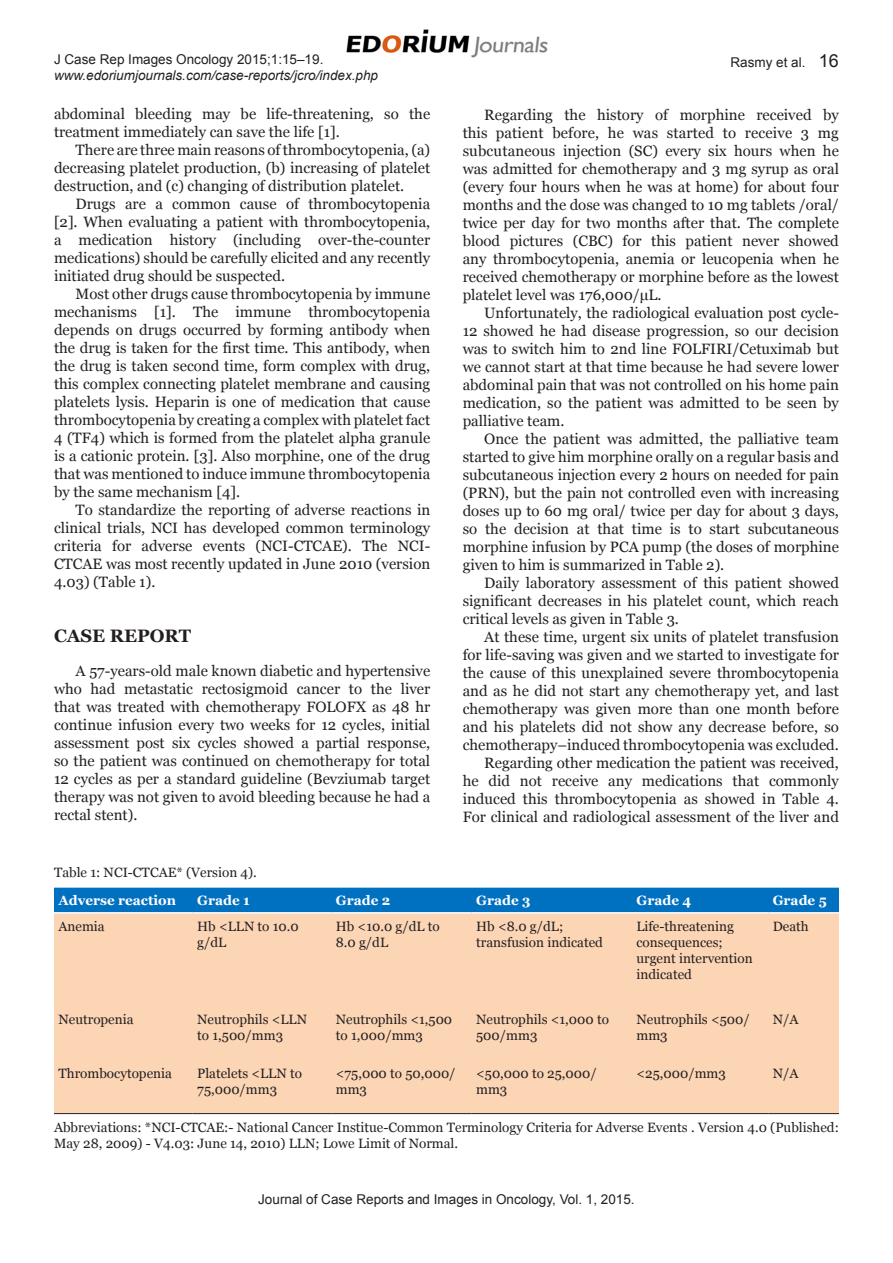
<style>
.page{position:relative;width:893px;height:1263px;background:#fff}
.page>*{position:absolute;margin:0;border:0;box-sizing:border-box;transform-origin:0 0}
.Case_Report_head{font:700 18px "Georgia";color:#231f20}
.Text{font:15px/18px "Georgia";color:#231f20;text-align:justify}
.Figure___Table_capti{font:13.5px/16.2px "Georgia";color:#231f20}
.Left_Running_head{font:13.5px "Arial";color:#231f20}
.Left_Running_head-2{font:italic 13.5px "Arial";color:#231f20}
.Figure___Table_capti-2{font:700 13.5px "Georgia";color:#fff}
.Right_Running_head{font:13.5px "Arial";color:#231f20}
.s1{font-size:18px}
</style>
<div class="page">
<img style="left:346px;top:29px;width:202px;height:29px">
<div style="left:54px;top:888px;width:785px;height:24px;background:#0070c0"></div>
<div style="left:54px;top:914px;width:785px;height:199px;background:#fcd5b5"></div>
<hr style="left:54px;top:1113px;width:139px;height:1px;background:#231f20">
<hr style="left:193px;top:1113px;width:138px;height:1px;background:#231f20">
<hr style="left:331px;top:1113px;width:141px;height:1px;background:#231f20">
<hr style="left:472px;top:1113px;width:160px;height:1px;background:#231f20">
<hr style="left:632px;top:1113px;width:136px;height:1px;background:#231f20">
<hr style="left:768px;top:1113px;width:71px;height:1px;background:#231f20">
<p class="Left_Running_head" style="left:54px;top:50px;width:271px">J Case Rep Images Oncology 2015;1:15–19.</p>
<p class="Left_Running_head-2" style="left:54px;top:67px;width:326px">www.edoriumjournals.com/case-reports/jcro/index.php</p>
<p class="Text" style="left:54px;top:105px;width:378px">abdominal bleeding may be life-threatening, so the treatment immediately can save the life [1].</p>
<p class="Text" style="left:54px;top:141px;width:378px;text-indent:22px">There are three main reasons of thrombocytopenia, (a) decreasing platelet production, (b) increasing of platelet destruction, and (c) changing of distribution platelet.</p>
<p class="Text" style="left:54px;top:195px;width:378px;text-indent:22px">Drugs are a common cause of thrombocytopenia [2]. When evaluating a patient with thrombocytopenia, a medication history (including over-the-counter medications) should be carefully elicited and any recently initiated drug should be suspected.</p>
<p class="Text" style="left:54px;top:285px;width:378px;text-indent:22px">Most other drugs cause thrombocytopenia by immune mechanisms [1]. The immune thrombocytopenia depends on drugs occurred by forming antibody when the drug is taken for the first time. This antibody, when the drug is taken second time, form complex with drug, this complex connecting platelet membrane and causing platelets lysis. Heparin is one of medication that cause thrombocytopenia by creating a complex with platelet fact 4 (TF4) which is formed from the platelet alpha granule is a cationic protein. [3]. Also morphine, one of the drug that was mentioned to induce immune thrombocytopenia by the same mechanism [4].</p>
<p class="Text" style="left:54px;top:501px;width:378px;text-indent:22px">To standardize the reporting of adverse reactions in clinical trials, NCI has developed common terminology criteria for adverse events (NCI-CTCAE). The NCI-CTCAE was most recently updated in June 2010 (version 4.03) (Table 1).</p>
<p class="Case_Report_head" style="left:54px;top:624px;width:139px">CASE REPORT</p>
<p class="Text" style="left:54px;top:662px;width:378px;text-indent:22px">A 57-years-old male known diabetic and hypertensive who had metastatic rectosigmoid cancer to the liver that was treated with chemotherapy FOLOFX as 48 hr continue infusion every two weeks for 12 cycles, initial assessment post six cycles showed a partial response, so the patient was continued on chemotherapy for total 12 cycles as per a standard guideline (Bevziumab target therapy was not given to avoid bleeding because he had a rectal stent).</p>
<p class="Right_Running_head" style="left:730px;top:54px;width:110px">Rasmy et al. <span class="s1">16</span></p>
<p class="Text" style="left:463px;top:106px;width:378px;text-indent:22px">Regarding the history of morphine received by this patient before, he was started to receive 3 mg subcutaneous injection (SC) every six hours when he was admitted for chemotherapy and 3 mg syrup as oral (every four hours when he was at home) for about four months and the dose was changed to 10 mg tablets /oral/ twice per day for two months after that. The complete blood pictures (CBC) for this patient never showed any thrombocytopenia, anemia or leucopenia when he received chemotherapy or morphine before as the lowest platelet level was 176,000/μL.</p>
<p class="Text" style="left:463px;top:304px;width:378px;text-indent:22px">Unfortunately, the radiological evaluation post cycle-12 showed he had disease progression, so our decision was to switch him to 2nd line FOLFIRI/Cetuximab but we cannot start at that time because he had severe lower abdominal pain that was not controlled on his home pain medication, so the patient was admitted to be seen by palliative team.</p>
<p class="Text" style="left:463px;top:430px;width:378px;text-indent:22px">Once the patient was admitted, the palliative team started to give him morphine orally on a regular basis and subcutaneous injection every 2 hours on needed for pain (PRN), but the pain not controlled even with increasing doses up to 60 mg oral/ twice per day for about 3 days, so the decision at that time is to start subcutaneous morphine infusion by PCA pump (the doses of morphine given to him is summarized in Table 2).</p>
<p class="Text" style="left:463px;top:574px;width:378px;text-indent:22px">Daily laboratory assessment of this patient showed significant decreases in his platelet count, which reach critical levels as given in Table 3.</p>
<p class="Text" style="left:463px;top:628px;width:378px;text-indent:22px">At these time, urgent six units of platelet transfusion for life-saving was given and we started to investigate for the cause of this unexplained severe thrombocytopenia and as he did not start any chemotherapy yet, and last chemotherapy was given more than one month before and his platelets did not show any decrease before, so chemotherapy–induced thrombocytopenia was excluded.</p>
<p class="Text" style="left:463px;top:754px;width:378px;text-indent:22px">Regarding other medication the patient was received, he did not receive any medications that commonly induced this thrombocytopenia as showed in Table 4.<br>For clinical and radiological assessment of the liver and</p>
<p class="Figure___Table_capti" style="left:54px;top:865px;width:204px">Table 1: NCI-CTCAE* (Version 4).</p>
<p class="Figure___Table_capti-2" style="left:58px;top:892px;width:119px">Adverse reaction</p>
<p class="Figure___Table_capti-2" style="left:197px;top:892px;width:54px">Grade 1</p>
<p class="Figure___Table_capti-2" style="left:336px;top:892px;width:56px">Grade 2</p>
<p class="Figure___Table_capti-2" style="left:476px;top:892px;width:56px">Grade 3</p>
<p class="Figure___Table_capti-2" style="left:636px;top:892px;width:56px">Grade 4</p>
<p class="Figure___Table_capti-2" style="left:773px;top:892px;width:56px">Grade 5</p>
<p class="Figure___Table_capti" style="left:58px;top:918px;width:48px">Anemia</p>
<p class="Figure___Table_capti" style="left:197px;top:918px;width:103px">Hb &lt;LLN to 10.0 g/dL</p>
<p class="Figure___Table_capti" style="left:336px;top:918px;width:106px">Hb &lt;10.0 g/dL to<br>8.0 g/dL</p>
<p class="Figure___Table_capti" style="left:476px;top:918px;width:128px">Hb &lt;8.0 g/dL; transfusion indicated</p>
<p class="Figure___Table_capti" style="left:636px;top:918px;width:118px">Life-threatening consequences; urgent intervention indicated</p>
<p class="Figure___Table_capti" style="left:773px;top:918px;width:37px">Death</p>
<p class="Figure___Table_capti" style="left:58px;top:1011px;width:77px">Neutropenia</p>
<p class="Figure___Table_capti" style="left:197px;top:1011px;width:111px">Neutrophils &lt;LLN to 1,500/mm3</p>
<p class="Figure___Table_capti" style="left:336px;top:1011px;width:118px">Neutrophils &lt;1,500 to 1,000/mm3</p>
<p class="Figure___Table_capti" style="left:476px;top:1011px;width:134px">Neutrophils &lt;1,000 to<br>500/mm3</p>
<p class="Figure___Table_capti" style="left:636px;top:1011px;width:115px">Neutrophils &lt;500/ mm3</p>
<p class="Figure___Table_capti" style="left:773px;top:1011px;width:27px">N/A</p>
<p class="Figure___Table_capti" style="left:58px;top:1065px;width:115px">Thrombocytopenia</p>
<p class="Figure___Table_capti" style="left:197px;top:1065px;width:106px">Platelets &lt;LLN to<br>75,000/mm3</p>
<p class="Figure___Table_capti" style="left:336px;top:1065px;width:121px">&lt;75,000 to 50,000/ mm3</p>
<p class="Figure___Table_capti" style="left:476px;top:1065px;width:122px">&lt;50,000 to 25,000/ mm3</p>
<p class="Figure___Table_capti" style="left:636px;top:1065px;width:91px">&lt;25,000/mm3</p>
<p class="Figure___Table_capti" style="left:773px;top:1065px;width:27px">N/A</p>
<p class="Figure___Table_capti" style="left:54px;top:1119px;width:786px">Abbreviations: *NCI-CTCAE:- National Cancer Institue-Common Terminology Criteria for Adverse Events . Version 4.0 (Published:<br>May 28, 2009) - V4.03: June 14, 2010) LLN; Lowe Limit of Normal.</p>
<p class="Left_Running_head" style="left:258px;top:1190px;width:378px">Journal of Case Reports and Images in Oncology, Vol. 1, 2015.</p>
</div>
